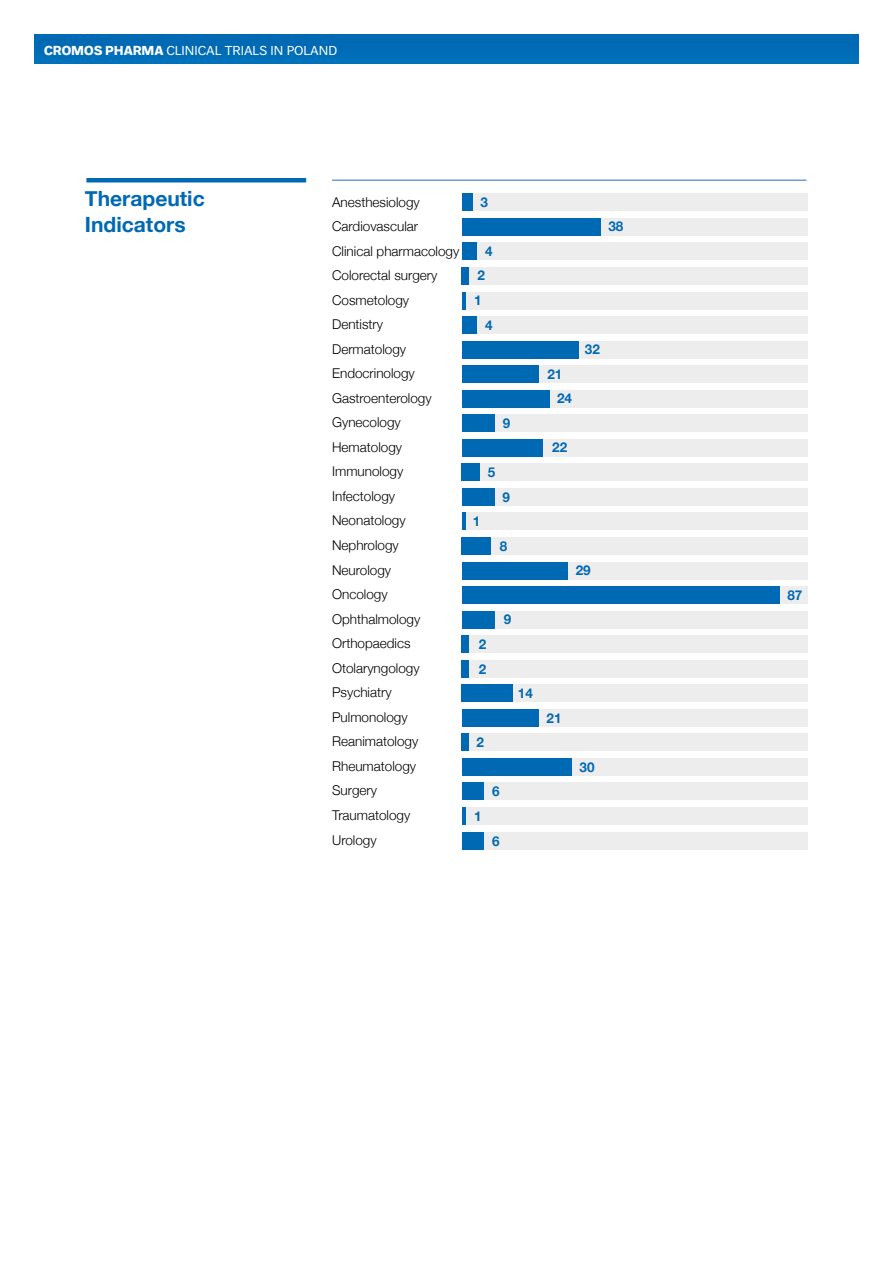
<style>
.page{position:relative;width:893px;height:1263px;background:#fff}
.page>*{position:absolute;margin:0;border:0;box-sizing:border-box;transform-origin:0 0}
.t1{font:700 21px/25.2px "Helvetica Neue";color:#0069b4}
.t2{font:300 13.5px/24.6px "Helvetica Neue";color:#000}
.t3{font:700 13.5px "Helvetica Neue";color:#0069b4}
.t4{font:12px "Neutral BP";color:#fff}
.s1{font-weight:700}
</style>
<div class="page">
<div style="left:462px;top:193px;width:346px;height:18px;background:#ededed"></div>
<div style="left:462px;top:341px;width:346px;height:17px;background:#ededed"></div>
<div style="left:462px;top:488px;width:346px;height:18px;background:#ededed"></div>
<div style="left:462px;top:635px;width:346px;height:18px;background:#ededed"></div>
<div style="left:462px;top:783px;width:346px;height:17px;background:#ededed"></div>
<div style="left:462px;top:218px;width:346px;height:18px;background:#ededed"></div>
<div style="left:462px;top:365px;width:346px;height:18px;background:#ededed"></div>
<div style="left:462px;top:513px;width:346px;height:17px;background:#ededed"></div>
<div style="left:462px;top:660px;width:346px;height:17px;background:#ededed"></div>
<div style="left:462px;top:807px;width:346px;height:18px;background:#ededed"></div>
<div style="left:462px;top:243px;width:346px;height:17px;background:#ededed"></div>
<div style="left:462px;top:390px;width:346px;height:17px;background:#ededed"></div>
<div style="left:462px;top:537px;width:346px;height:18px;background:#ededed"></div>
<div style="left:462px;top:684px;width:346px;height:18px;background:#ededed"></div>
<div style="left:462px;top:832px;width:346px;height:17px;background:#ededed"></div>
<div style="left:462px;top:267px;width:346px;height:18px;background:#ededed"></div>
<div style="left:462px;top:414px;width:346px;height:18px;background:#ededed"></div>
<div style="left:462px;top:562px;width:346px;height:17px;background:#ededed"></div>
<div style="left:462px;top:709px;width:346px;height:18px;background:#ededed"></div>
<div style="left:462px;top:292px;width:346px;height:17px;background:#ededed"></div>
<div style="left:462px;top:439px;width:346px;height:18px;background:#ededed"></div>
<div style="left:462px;top:586px;width:346px;height:18px;background:#ededed"></div>
<div style="left:462px;top:733px;width:346px;height:18px;background:#ededed"></div>
<div style="left:462px;top:316px;width:346px;height:18px;background:#ededed"></div>
<div style="left:462px;top:463px;width:346px;height:18px;background:#ededed"></div>
<div style="left:462px;top:611px;width:346px;height:17px;background:#ededed"></div>
<div style="left:462px;top:758px;width:346px;height:18px;background:#ededed"></div>
<hr style="left:86px;top:178px;width:220px;height:4px;background:#0069b4">
<div style="left:34px;top:35px;width:825px;height:28px;background:#006ab5"></div>
<hr style="left:332px;top:179px;width:474px;height:2px;background:#6f9ed4">
<div style="left:462px;top:193px;width:11px;height:18px;background:#0069b4"></div>
<div style="left:462px;top:218px;width:139px;height:18px;background:#0069b4"></div>
<div style="left:462px;top:243px;width:14px;height:17px;background:#0069b4"></div>
<div style="left:462px;top:267px;width:7px;height:18px;background:#0069b4"></div>
<hr style="left:462px;top:292px;width:3px;height:17px;background:#0069b4">
<div style="left:462px;top:316px;width:14px;height:18px;background:#0069b4"></div>
<div style="left:462px;top:341px;width:117px;height:17px;background:#0069b4"></div>
<div style="left:462px;top:365px;width:76px;height:18px;background:#0069b4"></div>
<div style="left:462px;top:390px;width:87px;height:17px;background:#0069b4"></div>
<div style="left:462px;top:414px;width:33px;height:18px;background:#0069b4"></div>
<div style="left:462px;top:439px;width:80px;height:18px;background:#0069b4"></div>
<div style="left:462px;top:463px;width:18px;height:18px;background:#0069b4"></div>
<div style="left:462px;top:488px;width:33px;height:18px;background:#0069b4"></div>
<hr style="left:462px;top:513px;width:3px;height:17px;background:#0069b4">
<div style="left:462px;top:537px;width:29px;height:18px;background:#0069b4"></div>
<div style="left:462px;top:562px;width:106px;height:17px;background:#0069b4"></div>
<div style="left:462px;top:586px;width:318px;height:18px;background:#0069b4"></div>
<div style="left:462px;top:611px;width:33px;height:17px;background:#0069b4"></div>
<div style="left:462px;top:635px;width:7px;height:18px;background:#0069b4"></div>
<div style="left:462px;top:660px;width:7px;height:17px;background:#0069b4"></div>
<div style="left:462px;top:684px;width:51px;height:18px;background:#0069b4"></div>
<div style="left:462px;top:709px;width:76px;height:18px;background:#0069b4"></div>
<div style="left:462px;top:733px;width:7px;height:18px;background:#0069b4"></div>
<div style="left:462px;top:758px;width:109px;height:18px;background:#0069b4"></div>
<div style="left:462px;top:783px;width:22px;height:17px;background:#0069b4"></div>
<hr style="left:462px;top:807px;width:3px;height:18px;background:#0069b4">
<div style="left:462px;top:832px;width:22px;height:17px;background:#0069b4"></div>
<p class="t4" style="left:44px;top:41px;width:295px"><span class="s1">CROMOS PHARMA</span> CLINICAL TRIALS IN POLAND</p>
<h1 class="t1" style="left:85px;top:187px;width:121px">Therapeutic<br>Indicators</h1>
<p class="t2" style="left:332px;top:188px;width:129px">Anesthesiology<br>Cardiovascular<br>Clinical pharmacology<br>Colorectal surgery<br>Cosmetology<br>Dentistry<br>Dermatology<br>Endocrinology<br>Gastroenterology<br>Gynecology<br>Hematology<br>Immunology<br>Infectology<br>Neonatology<br>Nephrology<br>Neurology<br>Oncology<br>Ophthalmology<br>Orthopaedics<br>Otolaryngology<br>Psychiatry<br>Pulmonology<br>Reanimatology<br>Rheumatology<br>Surgery<br>Traumatology<br>Urology</p>
<p class="t3" style="left:480px;top:191px;width:9px">3</p>
<p class="t3" style="left:485px;top:240px;width:9px">4</p>
<p class="t3" style="left:478px;top:265px;width:9px">2</p>
<p class="t3" style="left:474px;top:290px;width:9px">1</p>
<p class="t3" style="left:485px;top:314px;width:9px">4</p>
<p class="t3" style="left:503px;top:412px;width:9px">9</p>
<p class="t3" style="left:488px;top:462px;width:9px">5</p>
<p class="t3" style="left:503px;top:486px;width:9px">9</p>
<p class="t3" style="left:473px;top:511px;width:9px">1</p>
<p class="t3" style="left:500px;top:535px;width:9px">8</p>
<p class="t3" style="left:504px;top:609px;width:9px">9</p>
<p class="t3" style="left:479px;top:633px;width:9px">2</p>
<p class="t3" style="left:479px;top:658px;width:9px">2</p>
<p class="t3" style="left:518px;top:683px;width:17px">14</p>
<p class="t3" style="left:477px;top:732px;width:9px">2</p>
<p class="t3" style="left:492px;top:781px;width:9px">6</p>
<p class="t3" style="left:492px;top:830px;width:9px">6</p>
<p class="t3" style="left:474px;top:805px;width:9px">1</p>
<p class="t3" style="left:608px;top:216px;width:17px">38</p>
<p class="t3" style="left:547px;top:363px;width:17px">21</p>
<p class="t3" style="left:557px;top:388px;width:17px">24</p>
<p class="t3" style="left:585px;top:339px;width:17px">32</p>
<p class="t3" style="left:552px;top:437px;width:17px">22</p>
<p class="t3" style="left:576px;top:560px;width:17px">29</p>
<p class="t3" style="left:547px;top:707px;width:17px">21</p>
<p class="t3" style="left:580px;top:756px;width:17px">30</p>
<p class="t3" style="left:787px;top:584px;width:17px">87</p>
</div>
